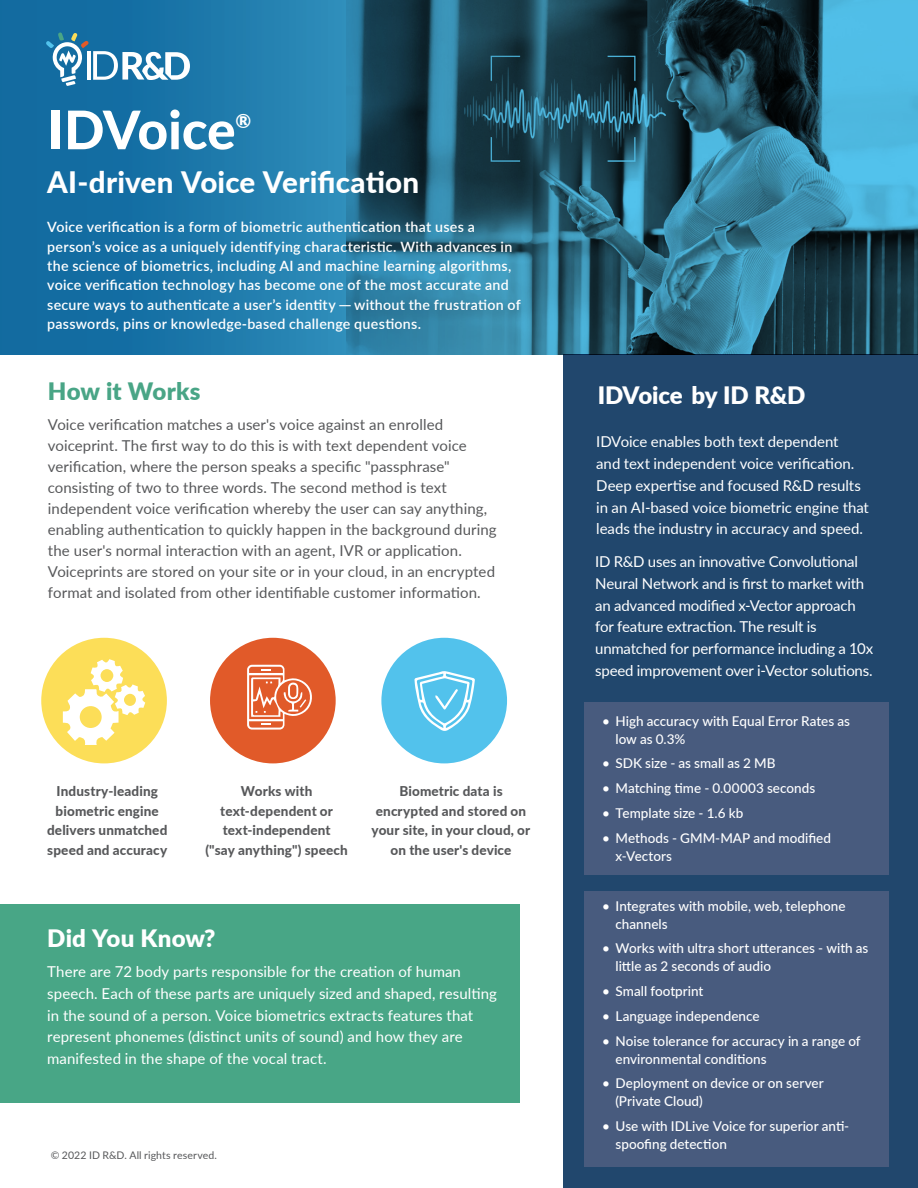
<style>
.page{position:relative;width:918px;height:1188px;background:#fff}
.page>*{position:absolute;margin:0;border:0;box-sizing:border-box;transform-origin:0 0}
.t1{font:800 53.25px "Lato";letter-spacing:-.005em;color:#fff}
.t2{font:800 29.55px "Lato";letter-spacing:.005em;color:#fff}
._9pt_copy{font:900 24px "Lato";letter-spacing:-.01em;color:#fff}
.HEADING{font:900 24px "Lato";letter-spacing:.01em;color:#fff}
.HEADING-2{font:900 24px "Lato";letter-spacing:.01em;color:#49a586}
.t3{font:800 19.2px "Lato";color:#fff}
._9pt_copy-2{font:15px/21.8px "Lato";color:#fff}
._10pt_copy{font:15px/21px "Lato";letter-spacing:.005em;color:#57585a}
.t4{font:600 14.25px/19.4px "Lato";letter-spacing:.02em;color:#fff}
.t5{font:500 13.5px/18px "Lato";color:#fff}
._9pt_copy-3{font:800 13.5px/19.5px "Lato";letter-spacing:.01em;color:#57585a;text-align:center}
._9pt_copy-4{font:10.5px "Lato";letter-spacing:.01em;color:#57585a}
</style>
<div class="page">
<div style="left:563px;top:354px;width:355px;height:834px;background:#21476d"></div>
<div style="left:584px;top:702px;width:304px;height:173px;background:#485b7e"></div>
<div style="left:584px;top:891px;width:304px;height:275px;background:#485b7e"></div>
<div style="left:0;top:904px;width:519px;height:199px;background:#48a686"></div>
<svg style="left:673px;top:0;width:245px;height:354px;background:#2f6f87"></svg>
<div style="left:41px;top:638px;width:126px;height:125px;background:#fcde58;border-radius:50%"></div>
<div style="left:210px;top:638px;width:126px;height:125px;background:#e15a29;border-radius:50%"></div>
<div style="left:381px;top:638px;width:126px;height:125px;background:#52c2ec;border-radius:50%"></div>
<svg style="left:0;top:0;width:673px;height:354px;background:#206a8e"></svg>
<svg style="left:63px;top:659px;width:82px;height:86px"></svg>
<svg style="left:414px;top:671px;width:61px;height:60px"></svg>
<svg style="left:247px;top:665px;width:65px;height:65px"></svg>
<svg style="left:45px;top:32px;width:145px;height:54px"></svg>
<p class="t1" style="left:48px;top:90px;width:189px">IDVoice</p>
<p class="t3" style="left:235px;top:107px;width:17px">®</p>
<p class="t2" style="left:47px;top:161px;width:374px">AI-driven Voice Verification</p>
<p class="t4" style="left:47px;top:217px;width:475px">Voice verification is a form of biometric authentication that uses a person’s voice as a uniquely identifying characteristic. With advances in the science of biometrics, including AI and machine learning algorithms, voice verification technology has become one of the most accurate and secure ways to authenticate a user’s identity ─ without the frustration of passwords, pins or knowledge-based challenge questions.</p>
<p class="HEADING-2" style="left:48px;top:374px;width:154px">How it Works</p>
<p class="_10pt_copy" style="left:48px;top:413px;width:450px">Voice verification matches a user's voice against an enrolled voiceprint. The first way to do this is with text dependent voice verification, where the person speaks a specific "passphrase" consisting of two to three words. The second method is text independent voice verification whereby the user can say anything, enabling authentication to quickly happen in the background during the user's normal interaction with an agent, IVR or application.<br>Voiceprints are stored on your site or in your cloud, in an encrypted format and isolated from other identifiable customer information.</p>
<p class="_9pt_copy-3" style="left:47px;top:781px;width:122px">Industry-leading biometric engine delivers unmatched speed and accuracy</p>
<p class="_9pt_copy-3" style="left:205px;top:781px;width:144px">Works with text-dependent or text-independent<br>("say anything") speech</p>
<p class="_9pt_copy-3" style="left:372px;top:781px;width:160px">Biometric data is encrypted and stored on your site, in your cloud, or on the user's device</p>
<p class="HEADING" style="left:47px;top:920px;width:170px">Did You Know?</p>
<p class="_9pt_copy-2" style="left:47px;top:960px;width:451px">There are 72 body parts responsible for the creation of human speech. Each of these parts are uniquely sized and shaped, resulting in the sound of a person. Voice biometrics extracts features that represent phonemes (distinct units of sound) and how they are manifested in the shape of the vocal tract.</p>
<p class="_9pt_copy-4" style="left:51px;top:1148px;width:168px">© 2022 ID R&amp;D. All rights reserved.</p>
<p class="_9pt_copy" style="left:598px;top:377px;width:209px">IDVoice by ID R&amp;D</p>
<p class="_9pt_copy-2" style="left:596px;top:431px;width:274px">IDVoice enables both text dependent<br>and text independent voice verification.<br>Deep expertise and focused R&amp;D results in an AI-based voice biometric engine that leads the industry in accuracy and speed.</p>
<p class="_9pt_copy-2" style="left:595px;top:550px;width:280px">ID R&amp;D uses an innovative Convolutional Neural Network and is first to market with an advanced modified x-Vector approach for feature extraction. The result is unmatched for performance including a 10x speed improvement over i-Vector solutions.</p>
<p class="t5" style="left:616px;top:711px;width:236px;text-indent:-14px">• High accuracy with Equal Error Rates as low as 0.3%</p>
<p class="t5" style="left:602px;top:754px;width:175px">• SDK size - as small as 2 MB</p>
<p class="t5" style="left:602px;top:779px;width:215px">• Matching time - 0.00003 seconds</p>
<p class="t5" style="left:602px;top:804px;width:143px">• Template size - 1.6 kb</p>
<p class="t5" style="left:616px;top:828px;width:217px;text-indent:-14px">• Methods - GMM-MAP and modified x-Vectors</p>
<p class="t5" style="left:616px;top:896px;width:232px;text-indent:-14px">• Integrates with mobile, web, telephone channels</p>
<p class="t5" style="left:616px;top:939px;width:255px;text-indent:-14px">• Works with ultra short utterances - with as little as 2 seconds of audio</p>
<p class="t5" style="left:602px;top:982px;width:103px">• Small footprint</p>
<p class="t5" style="left:602px;top:1006px;width:159px">• Language independence</p>
<p class="t5" style="left:616px;top:1031px;width:247px;text-indent:-14px">• Noise tolerance for accuracy in a range of environmental conditions</p>
<p class="t5" style="left:616px;top:1074px;width:210px;text-indent:-14px">• Deployment on device or on server (Private Cloud)</p>
<p class="t5" style="left:616px;top:1117px;width:235px;text-indent:-14px">• Use with IDLive Voice for superior anti&shy;spoofing detection</p>
</div>
